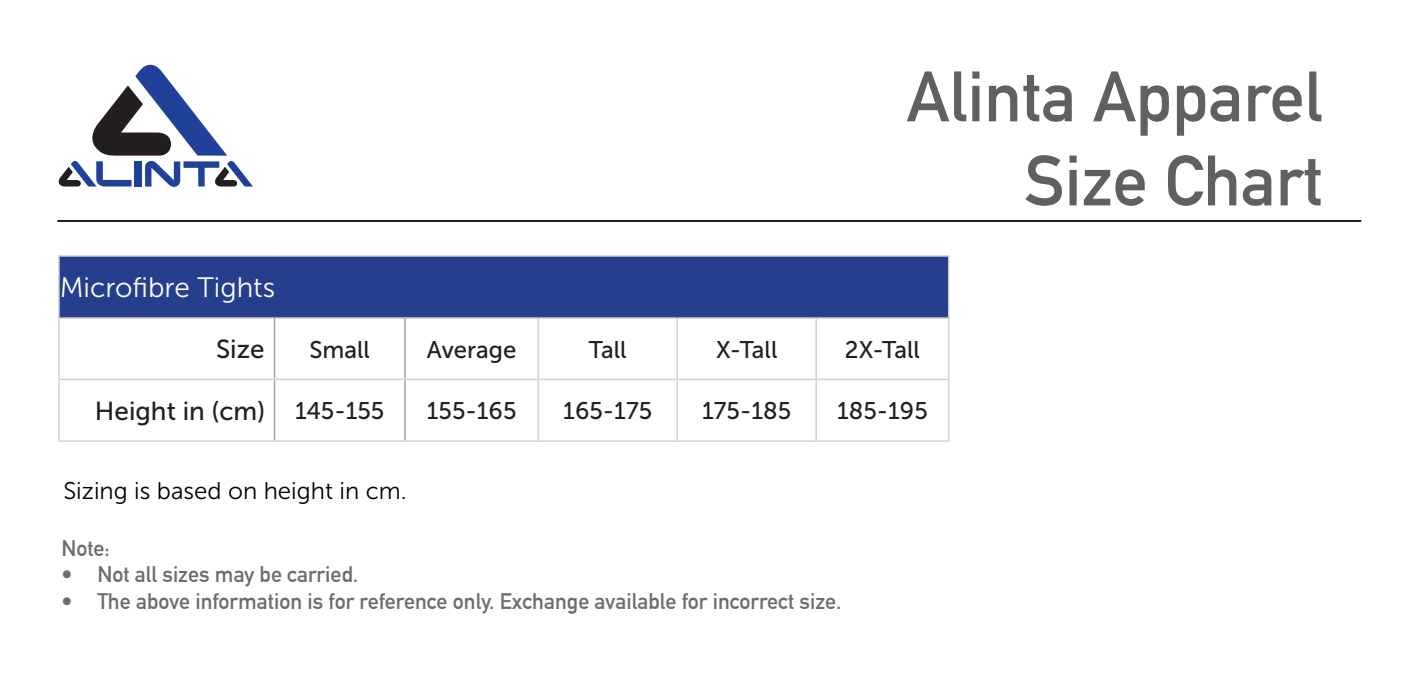
<style>
.page{position:relative;width:1418px;height:681px;background:#fff}
.page>*{position:absolute;margin:0;border:0;box-sizing:border-box;transform-origin:0 0}
.t1{font:700 70px "DIN Alternate";color:#606060}
.t2{font:28px "Museo Sans 300";color:#fff}
.t3{font:26px "Museo Sans 500";color:#231f20}
.t4{font:24px "Museo Sans 500";color:#231f20}
.t5{font:24px "Museo Sans 300";color:#000}
.t6{font:700 22px "DIN Alternate";color:#6c6d70}
</style>
<div class="page">
<hr style="left:57px;top:220px;width:1304px;height:2px;background:#201d1e">
<svg style="left:58px;top:65px;width:195px;height:122px"></svg>
<div style="left:59px;top:256px;width:889px;height:61px;background:#253f8e"></div>
<hr style="left:60px;top:317px;width:214px;height:1px;background:#a7a2a0">
<hr style="left:274px;top:317px;width:131px;height:1px;background:#a7a2a0">
<hr style="left:274px;top:318px;width:1px;height:60px;background:#a7a2a0">
<hr style="left:405px;top:317px;width:133px;height:1px;background:#a7a2a0">
<hr style="left:404px;top:318px;width:2px;height:60px;background:#a7a2a0">
<hr style="left:538px;top:317px;width:139px;height:1px;background:#a7a2a0">
<hr style="left:677px;top:317px;width:139px;height:1px;background:#a7a2a0">
<hr style="left:816px;top:317px;width:132px;height:1px;background:#a7a2a0">
<hr style="left:274px;top:380px;width:1px;height:60px;background:#a7a2a0">
<hr style="left:404px;top:380px;width:2px;height:60px;background:#a7a2a0">
<hr style="left:58px;top:255px;width:216px;height:1px;background:#d1d2d4">
<hr style="left:58px;top:256px;width:2px;height:61px;background:#d1d2d4">
<hr style="left:274px;top:255px;width:131px;height:1px;background:#d1d2d4">
<hr style="left:405px;top:255px;width:133px;height:1px;background:#d1d2d4">
<hr style="left:538px;top:255px;width:139px;height:1px;background:#d1d2d4">
<hr style="left:677px;top:255px;width:139px;height:1px;background:#d1d2d4">
<hr style="left:816px;top:255px;width:133px;height:1px;background:#d1d2d4">
<hr style="left:948px;top:256px;width:1px;height:61px;background:#d1d2d4">
<hr style="left:58px;top:317px;width:2px;height:61px;background:#d1d2d4">
<hr style="left:537px;top:318px;width:2px;height:60px;background:#d1d2d4">
<hr style="left:676px;top:318px;width:2px;height:60px;background:#d1d2d4">
<hr style="left:815px;top:318px;width:2px;height:60px;background:#d1d2d4">
<hr style="left:948px;top:317px;width:1px;height:61px;background:#d1d2d4">
<hr style="left:58px;top:378px;width:216px;height:2px;background:#d1d2d4">
<hr style="left:58px;top:380px;width:2px;height:60px;background:#d1d2d4">
<hr style="left:274px;top:378px;width:131px;height:2px;background:#d1d2d4">
<hr style="left:405px;top:378px;width:133px;height:2px;background:#d1d2d4">
<hr style="left:538px;top:378px;width:139px;height:2px;background:#d1d2d4">
<hr style="left:537px;top:380px;width:2px;height:60px;background:#d1d2d4">
<hr style="left:677px;top:378px;width:139px;height:2px;background:#d1d2d4">
<hr style="left:676px;top:380px;width:2px;height:60px;background:#d1d2d4">
<hr style="left:816px;top:378px;width:133px;height:2px;background:#d1d2d4">
<hr style="left:815px;top:380px;width:2px;height:60px;background:#d1d2d4">
<hr style="left:948px;top:380px;width:1px;height:60px;background:#d1d2d4">
<hr style="left:58px;top:440px;width:216px;height:1px;background:#d1d2d4">
<hr style="left:274px;top:440px;width:131px;height:1px;background:#d1d2d4">
<hr style="left:405px;top:440px;width:133px;height:1px;background:#d1d2d4">
<hr style="left:538px;top:440px;width:139px;height:1px;background:#d1d2d4">
<hr style="left:677px;top:440px;width:139px;height:1px;background:#d1d2d4">
<hr style="left:816px;top:440px;width:133px;height:1px;background:#d1d2d4">
<p class="t1" style="left:906px;top:56px;width:417px">Alinta Apparel</p>
<p class="t1" style="left:1024px;top:140px;width:300px">Size Chart</p>
<p class="t2" style="left:60px;top:272px;width:217px">Microfibre Tights</p>
<p class="t3" style="left:216px;top:335px;width:50px">Size</p>
<p class="t4" style="left:309px;top:336px;width:62px">Small</p>
<p class="t4" style="left:427px;top:336px;width:91px">Average</p>
<p class="t4" style="left:589px;top:336px;width:39px">Tall</p>
<p class="t4" style="left:716px;top:336px;width:63px">X-Tall</p>
<p class="t4" style="left:845px;top:336px;width:76px">2X-Tall</p>
<p class="t3" style="left:95px;top:396px;width:172px">Height in (cm)</p>
<p class="t4" style="left:295px;top:397px;width:91px">145-155</p>
<p class="t4" style="left:427px;top:397px;width:91px">155-165</p>
<p class="t4" style="left:563px;top:397px;width:90px">165-175</p>
<p class="t4" style="left:702px;top:397px;width:91px">175-185</p>
<p class="t4" style="left:837px;top:397px;width:92px">185-195</p>
<p class="t5" style="left:63px;top:478px;width:345px">Sizing is based on height in cm.</p>
<p class="t6" style="left:61px;top:534px;width:50px">Note:</p>
<p class="t6" style="left:61px;top:561px;width:298px">• Not all sizes may be carried.</p>
<p class="t6" style="left:61px;top:587px;width:781px">• The above information is for reference only. Exchange available for incorrect size.</p>
</div>
